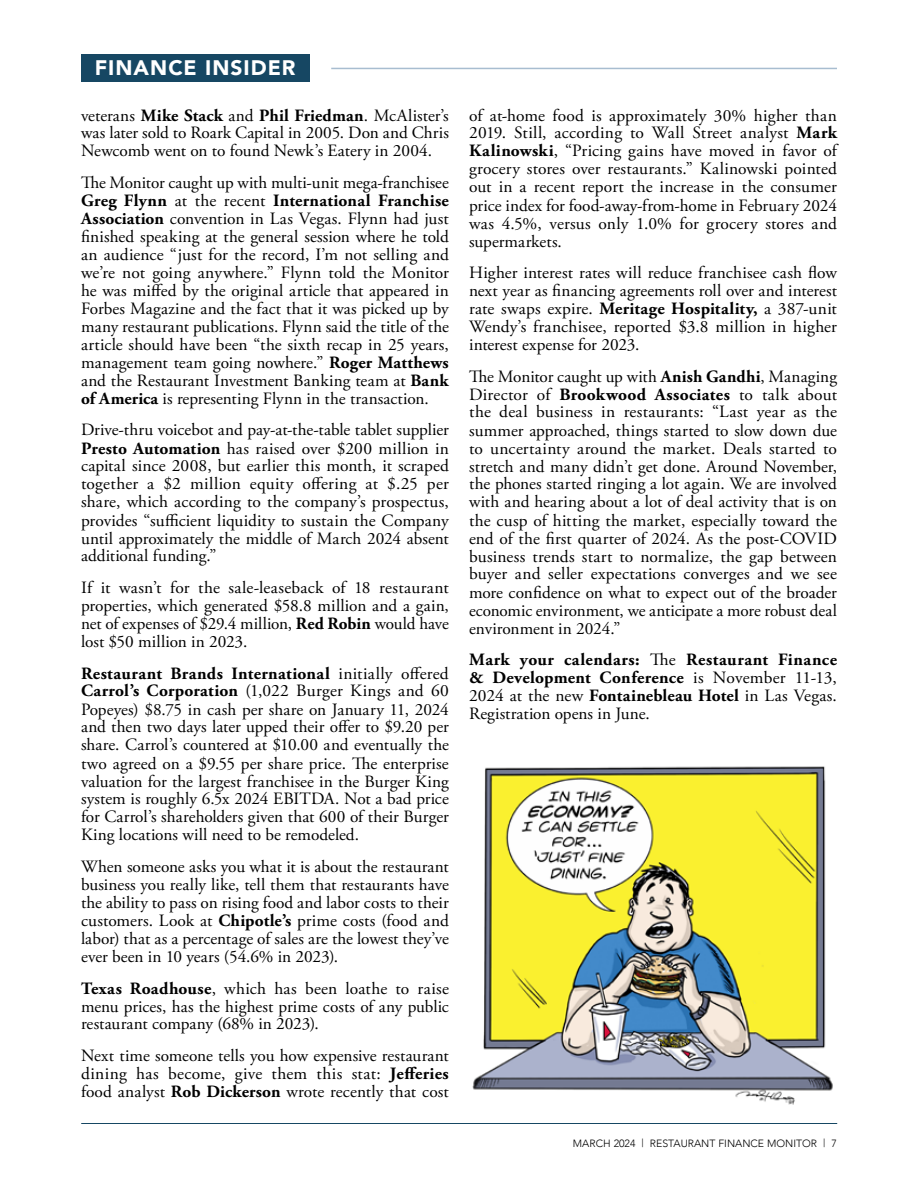
<style>
.page{position:relative;width:918px;height:1188px;background:#fff}
.page>*{position:absolute;margin:0;border:0;box-sizing:border-box;transform-origin:0 0}
.t1{font:900 21px "Avenir";letter-spacing:.05em;color:#fff}
.t2{font:17.25px/18px "Adobe Garamond Pro";color:#000;text-align:justify}
.t3{font:700 17.25px/18px "Adobe Garamond Pro";letter-spacing:.02em;color:#000;text-align:justify}
.t4{font:300 10.5px "Avenir";color:#000}
.s1{font-weight:700}
.s2{font-weight:400}
.s3{font-size:8.55px}
</style>
<div class="page">
<hr style="left:81px;top:1123px;width:756px;height:1px;background:#164763">
<hr style="left:331px;top:68px;width:506px;height:1px;background:#a8bdd0">
<div style="left:81px;top:54px;width:228px;height:28px;background:#164763"></div>
<img style="left:472px;top:766px;width:361px;height:339px">
<p class="t1" style="left:95px;top:50px;width:202px">FINANCE INSIDER</p>
<p class="t2" style="left:81px;top:107px;width:369px">veterans <span class="s1">Mike Stack</span> and <span class="s1">Phil Friedman</span>. McAlister’s was later sold to Roark Capital in 2005. Don and Chris Newcomb went on to found Newk’s Eatery in 2004.</p>
<p class="t2" style="left:81px;top:174px;width:369px">The Monitor caught up with multi-unit mega-franchisee <span class="s1">Greg Flynn</span> at the recent <span class="s1">International Franchise Association</span> convention in Las Vegas. Flynn had just finished speaking at the general session where he told an audience “just for the record, I’m not selling and we’re not going anywhere.” Flynn told the Monitor he was miffed by the original article that appeared in Forbes Magazine and the fact that it was picked up by many restaurant publications. Flynn said the title of the article should have been “the sixth recap in 25 years, management team going nowhere.” <span class="s1">Roger Matthews </span>and the Restaurant Investment Banking team at <span class="s1">Bank of America</span> is representing Flynn in the transaction.</p>
<p class="t2" style="left:81px;top:422px;width:369px">Drive-thru voicebot and pay-at-the-table tablet supplier <span class="s1">Presto Automation</span> has raised over $200 million in capital since 2008, but earlier this month, it scraped together a $2 million equity offering at $.25 per share, which according to the company’s prospectus, provides “sufficient liquidity to sustain the Company until approximately the middle of March 2024 absent additional funding.”</p>
<p class="t2" style="left:81px;top:579px;width:369px">If it wasn’t for the sale-leaseback of 18 restaurant properties, which generated $58.8 million and a gain, net of expenses of $29.4 million, <span class="s1">Red Robin</span> would have lost $50 million in 2023.</p>
<p class="t2" style="left:81px;top:665px;width:369px"><span class="s1">Restaurant Brands International</span> initially offered <span class="s1">Carrol’s Corporation</span> (1,022 Burger Kings and 60<br>Popeyes) $8.75 in cash per share on January 11, 2024 and then two days later upped their offer to $9.20 per share. Carrol’s countered at $10.00 and eventually the two agreed on a $9.55 per share price. The enterprise valuation for the largest franchisee in the Burger King system is roughly 6.5x 2024 EBITDA. Not a bad price for Carrol’s shareholders given that 600 of their Burger King locations will need to be remodeled.</p>
<p class="t2" style="left:81px;top:858px;width:369px">When someone asks you what it is about the restaurant business you really like, tell them that restaurants have the ability to pass on rising food and labor costs to their customers. Look at <span class="s1">Chipotle’s</span> prime costs (food and labor) that as a percentage of sales are the lowest they’ve ever been in 10 years (54.6% in 2023).</p>
<p class="t2" style="left:81px;top:980px;width:369px"><span class="s1">Texas Roadhouse</span>, which has been loathe to raise menu prices, has the highest prime costs of any public restaurant company (68% in 2023).</p>
<p class="t2" style="left:81px;top:1047px;width:369px">Next time someone tells you how expensive restaurant dining has become, give them this stat: <span class="s1">Jefferies </span>food analyst <span class="s1">Rob Dickerson</span> wrote recently that cost</p>
<p class="t2" style="left:469px;top:107px;width:369px">of at-home food is approximately 30% higher than 2019. Still, according to Wall Street analyst <span class="s1">Mark Kalinowski</span>, “Pricing gains have moved in favor of grocery stores over restaurants.” Kalinowski pointed out in a recent report the increase in the consumer price index for food-away-from-home in February 2024 was 4.5%, versus only 1.0% for grocery stores and supermarkets.</p>
<p class="t2" style="left:469px;top:264px;width:369px">Higher interest rates will reduce franchisee cash flow next year as financing agreements roll over and interest rate swaps expire. <span class="s1">Meritage Hospitality,</span> a 387-unit Wendy’s franchisee, reported $3.8 million in higher interest expense for 2023.</p>
<p class="t2" style="left:469px;top:368px;width:369px">The Monitor caught up with <span class="s1">Anish Gandhi</span>, Managing Director of <span class="s1">Brookwood Associates</span> to talk about the deal business in restaurants: “Last year as the summer approached, things started to slow down due to uncertainty around the market. Deals started to stretch and many didn’t get done. Around November, the phones started ringing a lot again. We are involved with and hearing about a lot of deal activity that is on the cusp of hitting the market, especially toward the end of the first quarter of 2024. As the post-COVID business trends start to normalize, the gap between buyer and seller expectations converges and we see more confidence on what to expect out of the broader economic environment, we anticipate a more robust deal environment in 2024.”</p>
<p class="t3" style="left:469px;top:651px;width:369px">Mark your calendars: <span class="s2">The</span> Restaurant Finance &amp; Development Conference <span class="s2">is November 11-13, 2024 at the new</span> Fontainebleau Hotel <span class="s2">in Las Vegas.<br>Registration opens in June.</span></p>
<p class="t4" style="left:573px;top:1137px;width:266px">MARCH 2024 <span class="s3">|</span> RESTAURANT FINANCE MONITOR <span class="s3">|</span> 7</p>
</div>
